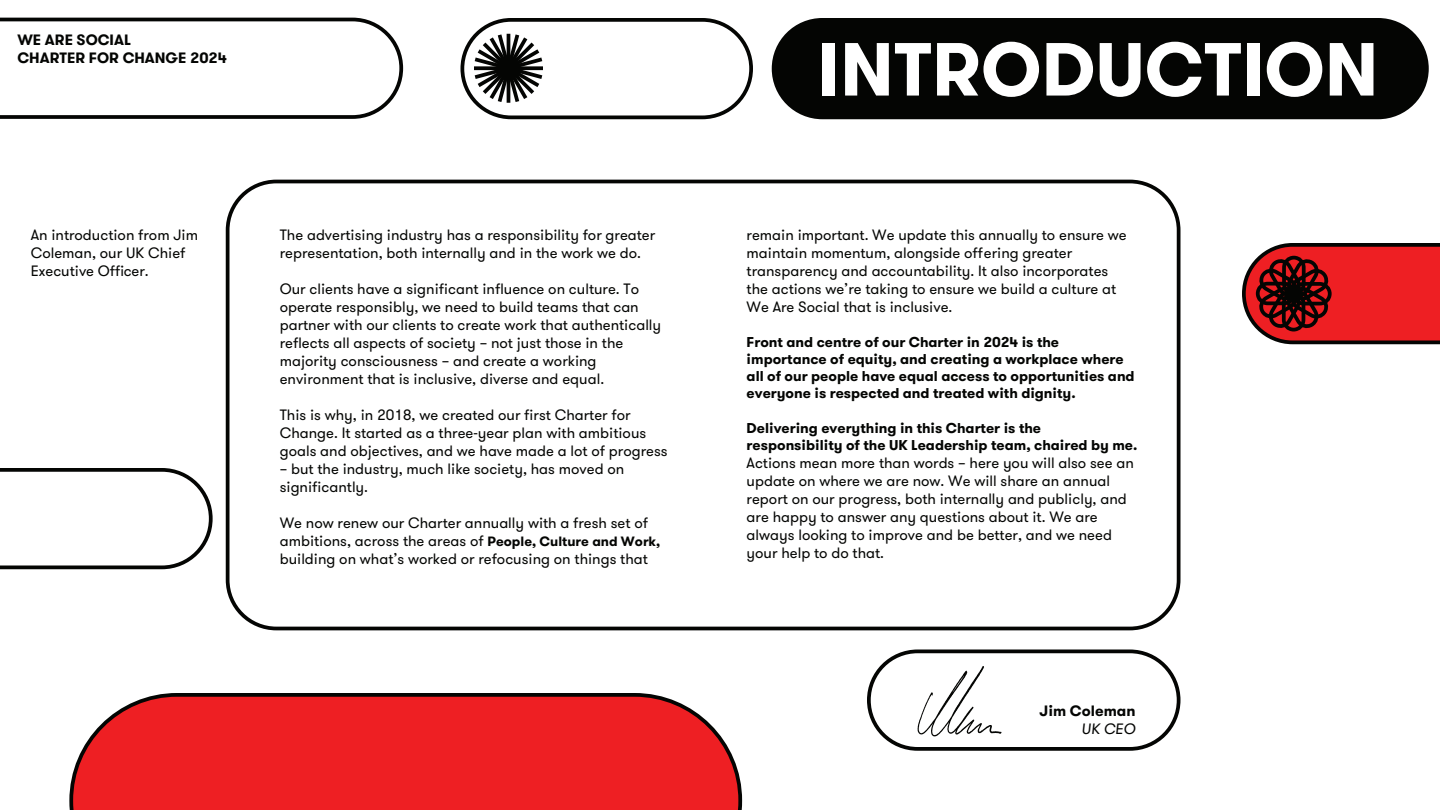
<style>
.page{position:relative;width:1440px;height:810px;background:#fff}
.page>*{position:absolute;margin:0;border:0;box-sizing:border-box;transform-origin:0 0}
.t1{font:700 75px "GT Walsheim Office";color:#fff}
.t2{font:15px/18px "GT Walsheim Office";color:#040503}
.t3{font:700 15px/18px "GT Walsheim Office";color:#040503}
.t4{font:italic 15px "GT Walsheim Office";color:#040503}
.t5{font:700 14.25px/17.1px "GT Walsheim Office";color:#040503}
.s1{font-weight:700;font-size:13.5px}
</style>
<div class="page">
<div style="left:226px;top:180px;width:955px;height:450px;border:4px solid #040503;border-radius:49px"></div>
<svg style="left:0;top:468px;width:213px;height:102px"></svg>
<div style="left:867px;top:650px;width:314px;height:101px;border:4px solid #040503;border-radius:49px"></div>
<svg style="left:69px;top:693px;width:674px;height:117px;background:#e52c2f"></svg>
<div style="left:461px;top:18px;width:292px;height:101px;border:4px solid #040503;border-radius:49px"></div>
<svg style="left:0;top:17px;width:404px;height:102px"></svg>
<svg style="left:471px;top:30px;width:72px;height:76px"></svg>
<svg style="left:1242px;top:243px;width:198px;height:102px;background:#b82629"></svg>
<svg style="left:917px;top:666px;width:85px;height:71px"></svg>
<div style="left:774px;top:20px;width:653px;height:97px;background:#040503;border-radius:49px"></div>
<div style="left:772px;top:18px;width:657px;height:101px;border:4px solid #040503;border-radius:49px"></div>
<p class="t3" style="left:17px;top:31px;width:211px">WE ARE SOCIAL<br>CHARTER FOR CHANGE 2024</p>
<p class="t2" style="left:31px;top:226px;width:169px">An introduction from Jim<br>Coleman, our UK Chief<br>Executive Officer.</p>
<p class="t2" style="left:280px;top:226px;width:377px">The advertising industry has a responsibility for greater representation, both internally and in the work we do.</p>
<p class="t2" style="left:280px;top:280px;width:383px">Our clients have a significant influence on culture. To operate responsibly, we need to build teams that can partner with our clients to create work that authentically reflects all aspects of society – not just those in the majority consciousness – and create a working environment that is inclusive, diverse and equal.</p>
<p class="t2" style="left:280px;top:406px;width:389px">This is why, in 2018, we created our first Charter for<br>Change. It started as a three-year plan with ambitious goals and objectives, and we have made a lot of progress</p>
<p class="t2" style="left:280px;top:460px;width:346px">– but the industry, much like society, has moved on significantly.</p>
<p class="t2" style="left:280px;top:514px;width:382px">We now renew our Charter annually with a fresh set of ambitions, across the areas of <span class="s1">People, Culture and Work, </span>building on what’s worked or refocusing on things that</p>
<h1 class="t1" style="left:818px;top:21px;width:562px">INTRODUCTION</h1>
<p class="t2" style="left:747px;top:226px;width:382px">remain important. We update this annually to ensure we maintain momentum, alongside offering greater transparency and accountability. It also incorporates the actions we’re taking to ensure we build a culture at We Are Social that is inclusive.</p>
<p class="t5" style="left:747px;top:334px;width:390px">Front and centre of our Charter in 2024 is the importance of equity, and creating a workplace where all of our people have equal access to opportunities and everyone is respected and treated with dignity.</p>
<p class="t5" style="left:747px;top:419px;width:392px">Delivering everything in this Charter is the responsibility of the UK Leadership team, chaired by me.</p>
<p class="t2" style="left:747px;top:454px;width:389px">Actions mean more than words – here you will also see an update on where we are now. We will share an annual report on our progress, both internally and publicly, and are happy to answer any questions about it. We are always looking to improve and be better, and we need your help to do that.</p>
<p class="t3" style="left:1040px;top:702px;width:97px">Jim Coleman</p>
<p class="t4" style="left:1082px;top:720px;width:55px">UK CEO</p>
</div>
